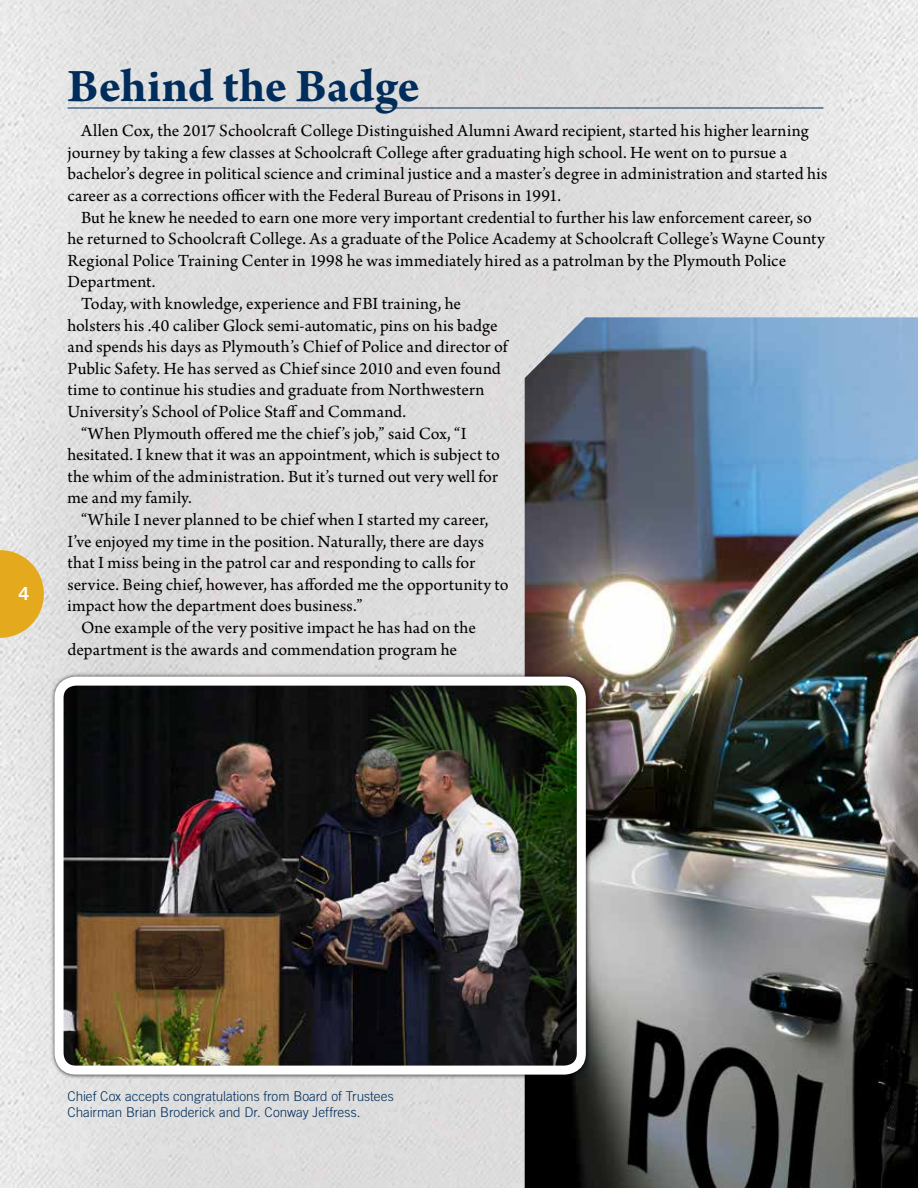
<style>
.page{position:relative;width:918px;height:1188px;background:#fff}
.page>*{position:absolute;margin:0;border:0;box-sizing:border-box;transform-origin:0 0}
.t1{font:700 49.5px "Arno Pro";letter-spacing:-.005em;color:#002d5b}
.t2{font:18px/21.6px "Arno Pro";letter-spacing:.005em;color:#000}
.t3{font:18px "Trade Gothic LT Std Bd 2";color:#fff}
.t4{font:300 13.5px/16.2px "Trade Gothic LT Std";color:#002d5b}
</style>
<div class="page">
<img style="left:0;top:0;width:918px;height:1188px">
<img style="left:525px;top:317px;width:393px;height:871px">
<hr style="left:68px;top:108px;width:756px;height:1px;background:#002d5b">
<div style="left:50px;top:672px;width:540px;height:407px;background:#000;opacity:.75"></div>
<img style="left:59px;top:681px;width:517px;height:384px">
<div style="left:55px;top:677px;width:531px;height:398px;border:9px solid #fff;border-radius:17px"></div>
<svg style="left:0;top:550px;width:44px;height:88px;background:#e3b547"></svg>
<p class="t3" style="left:19px;top:583px;width:12px">4</p>
<h1 class="t1" style="left:68px;top:58px;width:354px">Behind the Badge</h1>
<p class="t2" style="left:68px;top:121px;width:761px;text-indent:14px">Allen Cox, the 2017 Schoolcraft College Distinguished Alumni Award recipient, started his higher learning journey by taking a few classes at Schoolcraft College after graduating high school. He went on to pursue a bachelor’s degree in political science and criminal justice and a master’s degree in administration and started his career as a corrections officer with the Federal Bureau of Prisons in 1991.</p>
<p class="t2" style="left:81px;top:207px;width:733px">But he knew he needed to earn one more very important credential to further his law enforcement career, so</p>
<p class="t2" style="left:68px;top:229px;width:759px">he returned to Schoolcraft College. As a graduate of the Police Academy at Schoolcraft College’s Wayne County</p>
<p class="t2" style="left:68px;top:251px;width:720px">Regional Police Training Center in 1998 he was immediately hired as a patrolman by the Plymouth Police</p>
<p class="t2" style="left:68px;top:272px;width:90px">Department.</p>
<p class="t2" style="left:81px;top:294px;width:382px">Today, with knowledge, experience and FBI training, he</p>
<p class="t2" style="left:68px;top:315px;width:432px">holsters his .40 caliber Glock semi-automatic, pins on his badge</p>
<p class="t2" style="left:68px;top:337px;width:442px">and spends his days as Plymouth’s Chief of Police and director of</p>
<p class="t2" style="left:68px;top:359px;width:435px">Public Safety. He has served as Chief since 2010 and even found</p>
<p class="t2" style="left:68px;top:380px;width:418px">time to continue his studies and graduate from Northwestern</p>
<p class="t2" style="left:68px;top:402px;width:340px">University’s School of Police Staff and Command.</p>
<p class="t2" style="left:81px;top:423px;width:387px">“When Plymouth offered me the chief’s job,” said Cox, “I</p>
<p class="t2" style="left:68px;top:445px;width:434px">hesitated. I knew that it was an appointment, which is subject to</p>
<p class="t2" style="left:68px;top:467px;width:432px">the whim of the administration. But it’s turned out very well for</p>
<p class="t2" style="left:68px;top:488px;width:126px">me and my family.</p>
<p class="t2" style="left:81px;top:510px;width:409px">“While I never planned to be chief when I started my career,</p>
<p class="t2" style="left:68px;top:531px;width:418px">I’ve enjoyed my time in the position. Naturally, there are days</p>
<p class="t2" style="left:68px;top:553px;width:409px">that I miss being in the patrol car and responding to calls for</p>
<p class="t2" style="left:68px;top:575px;width:443px">service. Being chief, however, has afforded me the opportunity to</p>
<p class="t2" style="left:68px;top:596px;width:296px">impact how the department does business.”</p>
<p class="t2" style="left:81px;top:618px;width:396px">One example of the very positive impact he has had on the</p>
<p class="t2" style="left:68px;top:639px;width:391px">department is the awards and commendation program he</p>
<p class="t4" style="left:68px;top:1088px;width:328px">Chief Cox accepts congratulations from Board of Trustees<br>Chairman Brian Broderick and Dr. Conway Jeffress.</p>
</div>
